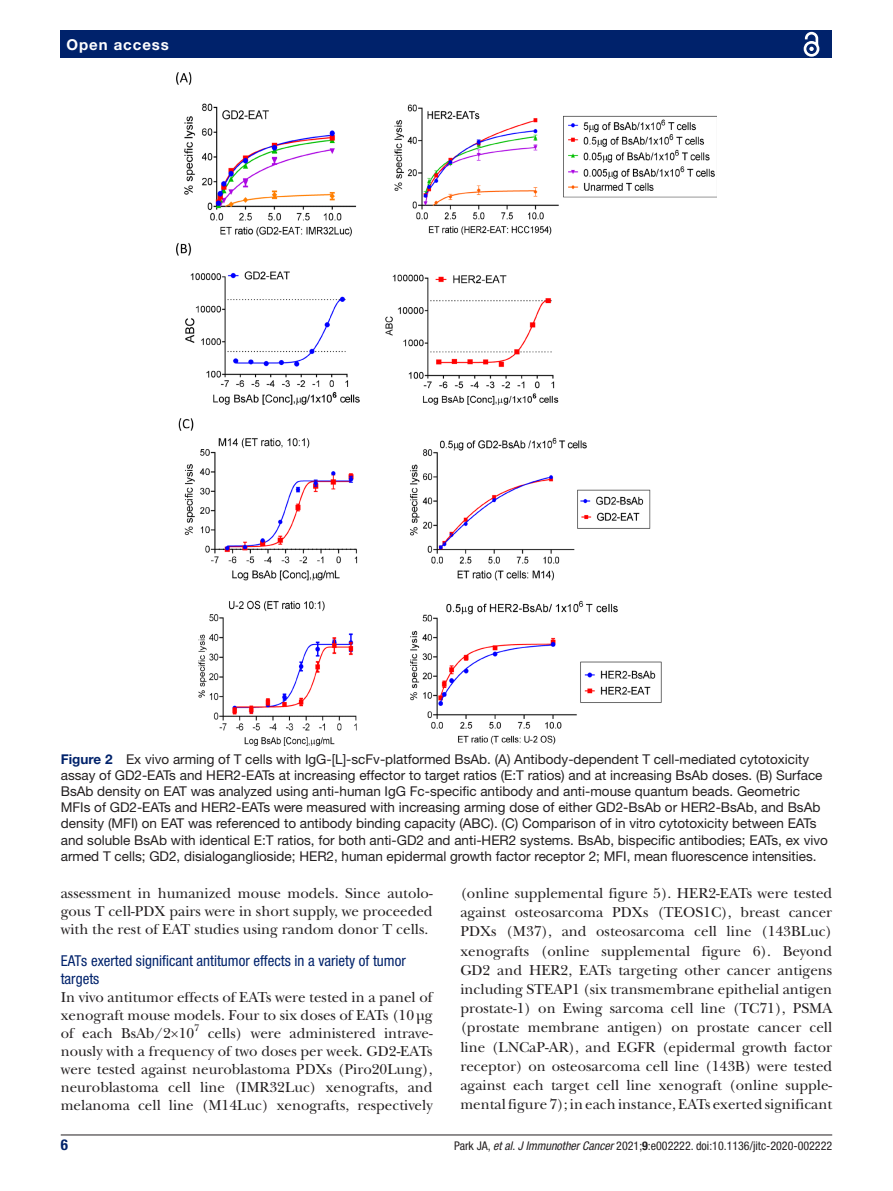
<style>
.page{position:relative;width:893px;height:1191px;background:#fff}
.page>*{position:absolute;margin:0;border:0;box-sizing:border-box;transform-origin:0 0}
.t1{font:15px/19.2px "New Baskerville";color:#231f20;text-align:justify}
.t2{font:condensed 15px/18px "Helvetica Neue LT Std";color:#00226b}
.t3{font:700 15px "Helvetica Neue LT Std";letter-spacing:.065em;color:#fff}
.t4{font:700 condensed 15px "Helvetica Neue LT Std";color:#00226b}
.t5{font:13.5px/16.2px "Helvetica Neue LT Std";color:#231f20}
.t6{font:condensed 12px "Helvetica Neue LT Std";color:#231f20}
.s1{font-weight:700;color:#00226b}
.s2{font-style:italic}
.s3{font-weight:700}
</style>
<div class="page">
<hr style="left:61px;top:1134px;width:771px;height:1px;background:#231f20">
<div style="left:61px;top:31px;width:771px;height:27px;background:#00226b"></div>
<svg style="left:803px;top:31px;width:17px;height:26px"></svg>
<img style="left:176px;top:73px;width:540px;height:673px">
<p class="t3" style="left:66px;top:35px;width:104px">Open access</p>
<p class="t5" style="left:61px;top:750px;width:769px"><span class="s1">Figure 2</span> Ex vivo arming of T cells with IgG-[L]-scFv-platformed BsAb. (A) Antibody-dependent T cell-mediated cytotoxicity assay of GD2-EATs and HER2-EATs at increasing effector to target ratios (E:T ratios) and at increasing BsAb doses. (B) Surface BsAb density on EAT was analyzed using anti-human IgG Fc-specific antibody and anti-mouse quantum beads. Geometric MFIs of GD2-EATs and HER2-EATs were measured with increasing arming dose of either GD2-BsAb or HER2-BsAb, and BsAb density (MFI) on EAT was referenced to antibody binding capacity (ABC). (C) Comparison of in vitro cytotoxicity between EATs and soluble BsAb with identical E:T ratios, for both anti-GD2 and anti-HER2 systems. BsAb, bispecific antibodies; EATs, ex vivo armed T cells; GD2, disialoganglioside; HER2, human epidermal growth factor receptor 2; MFI, mean fluorescence intensities.</p>
<p class="t1" style="left:61px;top:884px;width:373px;line-height:18px">assessment in humanized mouse models. Since autolo&shy;gous T cell-PDX pairs were in short supply, we proceeded with the rest of EAT studies using random donor T cells.</p>
<p class="t2" style="left:61px;top:951px;width:346px">EATs exerted significant antitumor effects in a variety of tumor targets</p>
<p class="t1" style="left:61px;top:988px;width:373px;line-height:18px">In vivo antitumor effects of EATs were tested in a panel of xenograft mouse models. Four to six doses of EATs (10µg of each BsAb/2×10<sup>7</sup></p>
<p class="t1" style="left:61px;top:1024px;width:373px;line-height:18px;text-indent:147px">cells) were administered intrave&shy;nously with a frequency of two doses per week. GD2-EATs were tested against neuroblastoma PDXs (Piro20Lung), neuroblastoma cell line (IMR32Luc) xenografts, and melanoma cell line (M14Luc) xenografts, respectively</p>
<p class="t1" style="left:460px;top:883px;width:373px">(online supplemental figure 5). HER2-EATs were tested against osteosarcoma PDXs (TEOS1C), breast cancer PDXs (M37), and osteosarcoma cell line (143BLuc) xenografts (online supplemental figure 6). Beyond GD2 and HER2, EATs targeting other cancer antigens including STEAP1 (six transmembrane epithelial antigen prostate-1) on Ewing sarcoma cell line (TC71), PSMA (prostate membrane antigen) on prostate cancer cell line (LNCaP-AR), and EGFR (epidermal growth factor receptor) on osteosarcoma cell line (143B) were tested against each target cell line xenograft (online supple&shy;mental figure 7); in each instance, EATs exerted significant</p>
<p class="t4" style="left:61px;top:1135px;width:9px">6</p>
<p class="t6" style="left:454px;top:1138px;width:380px">Park JA, <span class="s2">et al</span>. <span class="s2">J Immunother Cancer</span> 2021;<span class="s3">9</span>:e002222. doi:10.1136/jitc-2020-002222</p>
</div>
